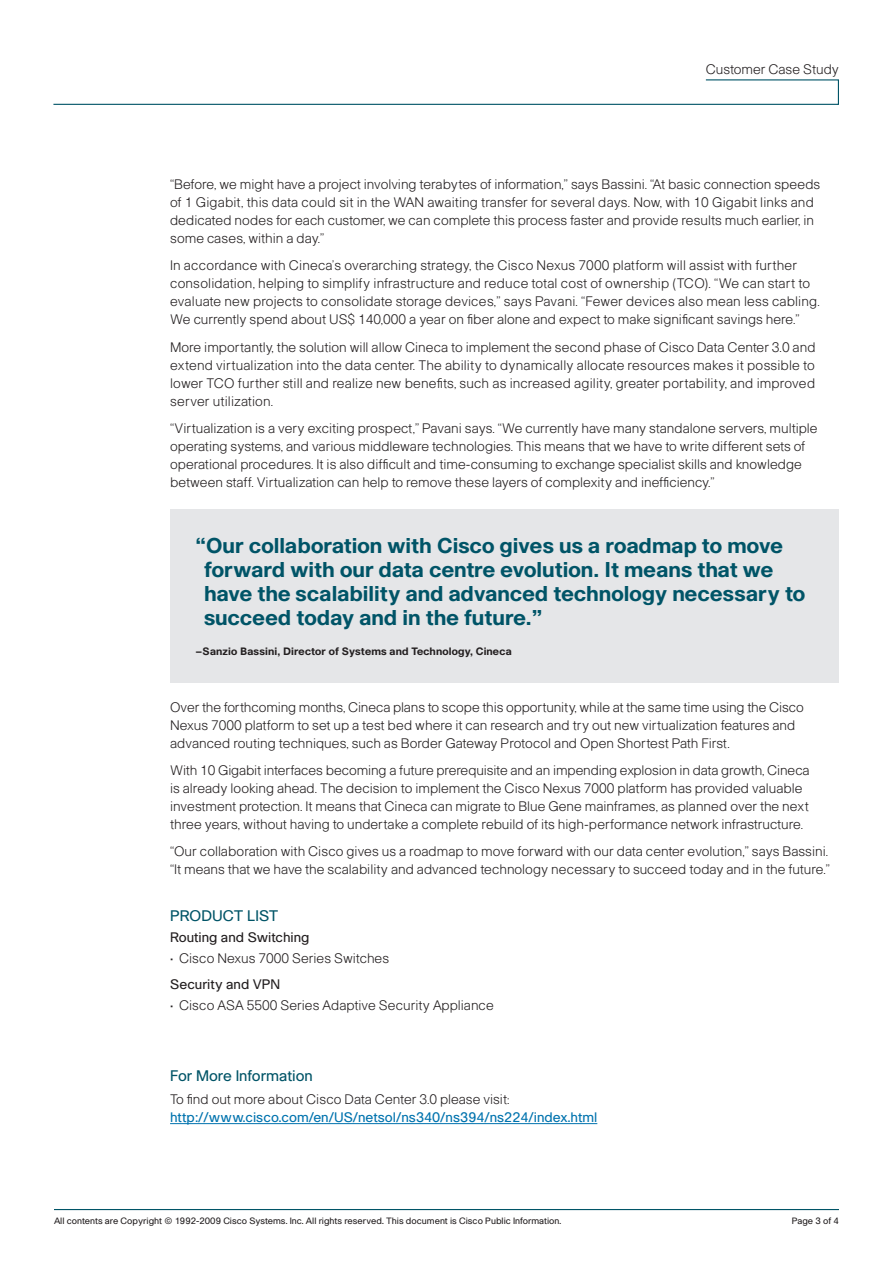
<style>
.page{position:relative;width:893px;height:1263px;background:#fff}
.page>*{position:absolute;margin:0;border:0;box-sizing:border-box;transform-origin:0 0}
.Pull_Quote{font:700 21px/24px "Cisco";color:#005467}
.For_More_Information{font:15px "Cisco";color:#005467}
.Body_Head{font:15px "Cisco";color:#005467}
.Body_Text{font:300 13.5px/18px "Cisco";color:#231f20}
.Body_Text-2{font:13.5px/18px "Cisco";color:#0073ae}
.Product_Bullet_Text{font:300 13.5px "Cisco";color:#231f20}
.Product_List_Head{font:13.5px "Cisco";color:#231f20}
.Page_Head{font:300 13.5px "Cisco";color:#231f20}
.Attribution{font:700 10.5px "Cisco";letter-spacing:.01em;color:#231f20}
.Page_Footer{font:9px "Cisco";color:#231f20}
.s1{font-weight:300;color:#231f20}
</style>
<div class="page">
<hr style="left:54px;top:1209px;width:785px;height:1px;background:#005467">
<svg style="left:53px;top:79px;width:786px;height:26px"></svg>
<div style="left:170px;top:509px;width:669px;height:173px;background:#e5e6e8"></div>
<hr style="left:170px;top:1123px;width:427px;height:1px;background:#0073ae">
<p class="Page_Head" style="left:706px;top:61px;width:135px">Customer Case Study</p>
<p class="Body_Text" style="left:170px;top:175px;width:652px">“Before, we might have a project involving terabytes of information,” says Bassini. “At basic connection speeds of 1 Gigabit, this data could sit in the WAN awaiting transfer for several days. Now, with 10 Gigabit links and dedicated nodes for each customer, we can complete this process faster and provide results much earlier, in some cases, within a day.”</p>
<p class="Body_Text" style="left:170px;top:256px;width:651px">In accordance with Cineca’s overarching strategy, the Cisco Nexus 7000 platform will assist with further consolidation, helping to simplify infrastructure and reduce total cost of ownership (TCO). “We can start to evaluate new projects to consolidate storage devices,” says Pavani. “Fewer devices also mean less cabling.<br>We currently spend about US$ 140,000 a year on fiber alone and expect to make significant savings here.”</p>
<p class="Body_Text" style="left:170px;top:337px;width:647px;text-align:justify">More importantly, the solution will allow Cineca to implement the second phase of Cisco Data Center 3.0 and extend virtualization into the data center. The ability to dynamically allocate resources makes it possible to lower TCO further still and realize new benefits, such as increased agility, greater portability, and improved server utilization.</p>
<p class="Body_Text" style="left:170px;top:419px;width:649px">“Virtualization is a very exciting prospect,” Pavani says. “We currently have many standalone servers, multiple operating systems, and various middleware technologies. This means that we have to write different sets of operational procedures. It is also difficult and time-consuming to exchange specialist skills and knowledge between staff. Virtualization can help to remove these layers of complexity and inefficiency.”</p>
<p class="Pull_Quote" style="left:204px;top:533px;width:603px;text-indent:-9px">“Our collaboration with Cisco gives us a roadmap to move forward with our data centre evolution. It means that we have the scalability and advanced technology necessary to succeed today and in the future.”</p>
<p class="Attribution" style="left:196px;top:645px;width:318px">–Sanzio Bassini, Director of Systems and Technology, Cineca</p>
<p class="Body_Text" style="left:170px;top:698px;width:635px">Over the forthcoming months, Cineca plans to scope this opportunity, while at the same time using the Cisco<br>Nexus 7000 platform to set up a test bed where it can research and try out new virtualization features and advanced routing techniques, such as Border Gateway Protocol and Open Shortest Path First.</p>
<p class="Body_Text" style="left:170px;top:761px;width:641px">With 10 Gigabit interfaces becoming a future prerequisite and an impending explosion in data growth, Cineca is already looking ahead. The decision to implement the Cisco Nexus 7000 platform has provided valuable investment protection. It means that Cineca can migrate to Blue Gene mainframes, as planned over the next three years, without having to undertake a complete rebuild of its high-performance network infrastructure.</p>
<p class="Body_Text" style="left:170px;top:842px;width:661px">“Our collaboration with Cisco gives us a roadmap to move forward with our data center evolution,” says Bassini. “It means that we have the scalability and advanced technology necessary to succeed today and in the future.”</p>
<p class="Body_Head" style="left:170px;top:907px;width:110px">PRODUCT LIST</p>
<p class="Product_List_Head" style="left:170px;top:930px;width:141px">Routing and Switching</p>
<p class="Product_Bullet_Text" style="left:170px;top:950px;width:221px">• Cisco Nexus 7000 Series Switches</p>
<p class="Product_List_Head" style="left:170px;top:976px;width:112px">Security and VPN</p>
<p class="Product_Bullet_Text" style="left:170px;top:997px;width:325px">• Cisco ASA 5500 Series Adaptive Security Appliance</p>
<p class="For_More_Information" style="left:170px;top:1067px;width:144px">For More Information</p>
<p class="Body_Text-2" style="left:170px;top:1090px;width:429px"><span class="s1">To find out more about Cisco Data Center 3.0 please visit: </span>http://www.cisco.com/en/US/netsol/ns340/ns394/ns224/index.html</p>
<p class="Page_Footer" style="left:54px;top:1215px;width:509px">All contents are Copyright © 1992-2009 Cisco Systems. Inc. All rights reserved. This document is Cisco Public Information.</p>
<p class="Page_Footer" style="left:792px;top:1215px;width:49px">Page 3 of 4</p>
</div>
